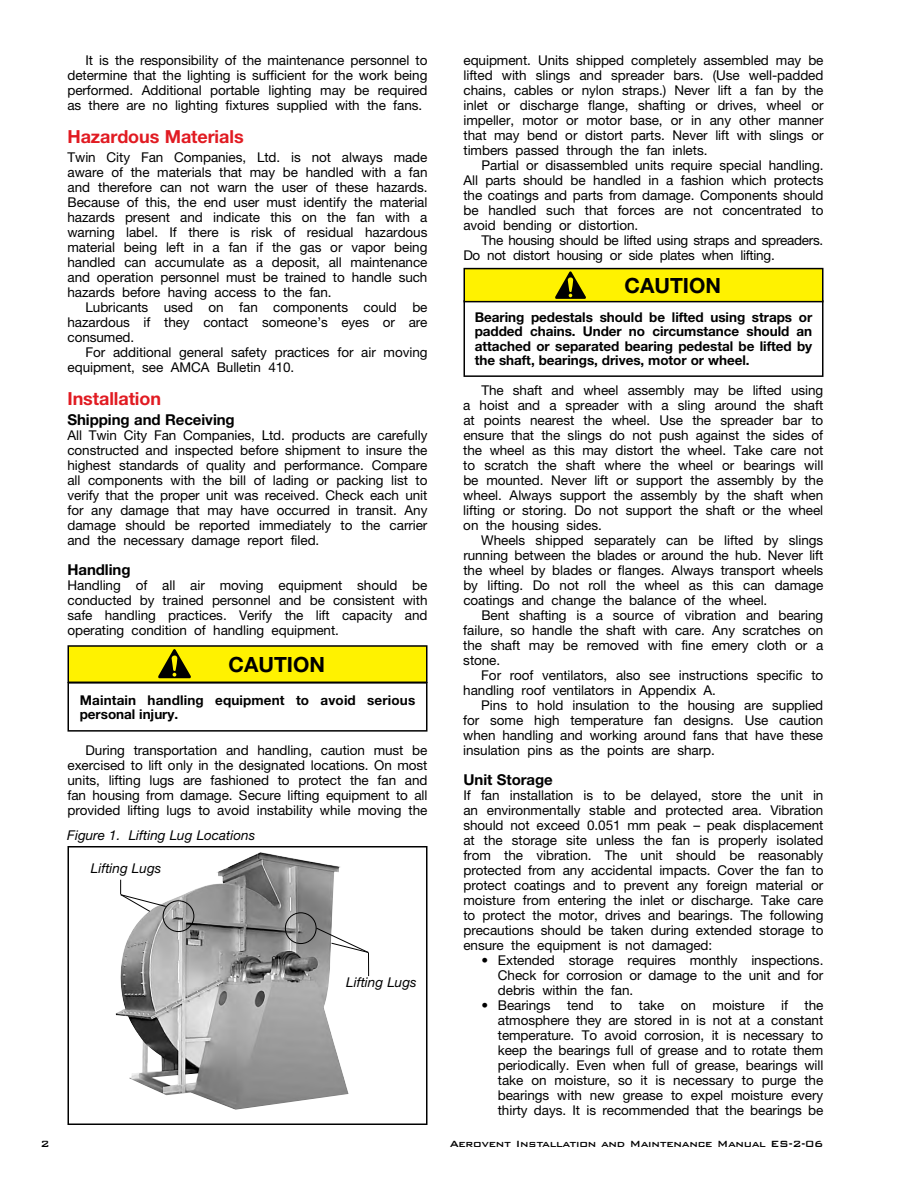
<style>
.page{position:relative;width:918px;height:1188px;background:#fff}
.page>*{position:absolute;margin:0;border:0;box-sizing:border-box;transform-origin:0 0}
.t1{font:700 21px "Helvetica Neue";color:#000}
.t2{font:700 18px "Helvetica Neue";letter-spacing:-.005em;color:#e11b22}
.t3{font:700 15px "Helvetica Neue";letter-spacing:-.005em;color:#000}
.t4{font:13.5px/15px "Helvetica Neue";letter-spacing:-.005em;color:#000;text-align:justify}
.t5{font:700 13.5px/14.2px "Helvetica Neue";letter-spacing:-.005em;color:#000}
.t6{font:italic 13.5px "Helvetica Neue";color:#000}
.t7{font:500 12px "Bank Gothic BT";letter-spacing:-.02em;color:#000}
</style>
<div class="page">
<img style="left:115px;top:852px;width:234px;height:258px">
<div style="left:68px;top:846px;width:360px;height:279px;border:2px solid #000"></div>
<div style="left:163px;top:900px;width:31px;height:32px;border:1px solid #000;border-radius:50%"></div>
<div style="left:285px;top:912px;width:32px;height:32px;border:1px solid #000;border-radius:50%"></div>
<svg style="left:120px;top:880px;width:47px;height:32px"></svg>
<svg style="left:316px;top:927px;width:53px;height:49px"></svg>
<div style="left:68px;top:682px;width:359px;height:50px;border:2px solid #000"></div>
<div style="left:68px;top:646px;width:359px;height:36px;background:#fff200"></div>
<div style="left:68px;top:645px;width:360px;height:38px;border:2px solid #000"></div>
<svg style="left:158px;top:649px;width:33px;height:29px"></svg>
<div style="left:464px;top:300px;width:360px;height:77px;border:2px solid #000"></div>
<div style="left:464px;top:269px;width:359px;height:33px;background:#fff200"></div>
<div style="left:464px;top:268px;width:360px;height:34px;border:2px solid #000"></div>
<svg style="left:555px;top:270px;width:32px;height:29px"></svg>
<p class="t4" style="left:67px;top:52px;width:362px;text-indent:18px">It is the responsibility of the maintenance personnel to determine that the lighting is sufficient for the work being performed. Additional portable lighting may be required as there are no lighting fixtures supplied with the fans.</p>
<h2 class="t2" style="left:68px;top:125px;width:178px">Hazardous Materials</h2>
<p class="t4" style="left:67px;top:150px;width:362px">Twin City Fan Companies, Ltd. is not always made aware of the materials that may be handled with a fan and therefore can not warn the user of these hazards.<br>Because of this, the end user must identify the material hazards present and indicate this on the fan with a warning label. If there is risk of residual hazardous material being left in a fan if the gas or vapor being handled can accumulate as a deposit, all maintenance and operation personnel must be trained to handle such hazards before having access to the fan.</p>
<p class="t4" style="left:68px;top:300px;width:362px;text-indent:18px">Lubricants used on fan components could be hazardous if they contact someone’s eyes or are consumed.</p>
<p class="t4" style="left:68px;top:345px;width:362px;text-indent:18px">For additional general safety practices for air moving equipment, see AMCA Bulletin 410.</p>
<h2 class="t2" style="left:68px;top:388px;width:95px">Installation</h2>
<p class="t3" style="left:68px;top:410px;width:169px">Shipping and Receiving</p>
<p class="t4" style="left:67px;top:427px;width:362px">All Twin City Fan Companies, Ltd. products are carefully constructed and inspected before shipment to insure the highest standards of quality and performance. Compare all components with the bill of lading or packing list to verify that the proper unit was received. Check each unit for any damage that may have occurred in transit. Any damage should be reported immediately to the carrier and the necessary damage report filed.</p>
<p class="t3" style="left:68px;top:560px;width:65px">Handling</p>
<p class="t4" style="left:68px;top:577px;width:362px">Handling of all air moving equipment should be conducted by trained personnel and be consistent with safe handling practices. Verify the lift capacity and operating condition of handling equipment.</p>
<h1 class="t1" style="left:229px;top:651px;width:98px">CAUTION</h1>
<p class="t5" style="left:80px;top:693px;width:337px">Maintain handling equipment to avoid serious personal injury.</p>
<p class="t4" style="left:68px;top:742px;width:362px;text-indent:18px">During transportation and handling, caution must be exercised to lift only in the designated locations. On most units, lifting lugs are fashioned to protect the fan and fan housing from damage. Secure lifting equipment to all provided lifting lugs to avoid instability while moving the</p>
<p class="t6" style="left:67px;top:827px;width:189px">Figure 1. Lifting Lug Locations</p>
<p class="t6" style="left:91px;top:860px;width:72px">Lifting Lugs</p>
<p class="t6" style="left:346px;top:974px;width:72px">Lifting Lugs</p>
<p class="t4" style="left:463px;top:52px;width:362px">equipment. Units shipped completely assembled may be lifted with slings and spreader bars. (Use well-padded chains, cables or nylon straps.) Never lift a fan by the inlet or discharge flange, shafting or drives, wheel or impeller, motor or motor base, or in any other manner that may bend or distort parts. Never lift with slings or timbers passed through the fan inlets.</p>
<p class="t4" style="left:463px;top:157px;width:362px;text-indent:18px">Partial or disassembled units require special handling.<br>All parts should be handled in a fashion which protects the coatings and parts from damage. Components should be handled such that forces are not concentrated to avoid bending or distortion.</p>
<p class="t4" style="left:463px;top:232px;width:362px;text-indent:18px">The housing should be lifted using straps and spreaders.<br>Do not distort housing or side plates when lifting.</p>
<h1 class="t1" style="left:625px;top:272px;width:98px">CAUTION</h1>
<p class="t5" style="left:475px;top:310px;width:339px;text-align:justify">Bearing pedestals should be lifted using straps or padded chains. Under no circumstance should an attached or separated bearing pedestal be lifted by the shaft, bearings, drives, motor or wheel.</p>
<p class="t4" style="left:463px;top:382px;width:362px;text-indent:18px">The shaft and wheel assembly may be lifted using a hoist and a spreader with a sling around the shaft at points nearest the wheel. Use the spreader bar to ensure that the slings do not push against the sides of the wheel as this may distort the wheel. Take care not to scratch the shaft where the wheel or bearings will be mounted. Never lift or support the assembly by the wheel. Always support the assembly by the shaft when lifting or storing. Do not support the shaft or the wheel on the housing sides.</p>
<p class="t4" style="left:463px;top:532px;width:362px;text-indent:18px">Wheels shipped separately can be lifted by slings running between the blades or around the hub. Never lift the wheel by blades or flanges. Always transport wheels by lifting. Do not roll the wheel as this can damage coatings and change the balance of the wheel.</p>
<p class="t4" style="left:463px;top:607px;width:362px;text-indent:18px">Bent shafting is a source of vibration and bearing failure, so handle the shaft with care. Any scratches on the shaft may be removed with fine emery cloth or a stone.</p>
<p class="t4" style="left:463px;top:667px;width:362px;text-indent:18px">For roof ventilators, also see instructions specific to handling roof ventilators in Appendix A.</p>
<p class="t4" style="left:463px;top:697px;width:362px;text-indent:18px">Pins to hold insulation to the housing are supplied for some high temperature fan designs. Use caution when handling and working around fans that have these insulation pins as the points are sharp.</p>
<p class="t3" style="left:464px;top:770px;width:91px">Unit Storage</p>
<p class="t4" style="left:463px;top:787px;width:362px">If fan installation is to be delayed, store the unit in an environmentally stable and protected area. Vibration should not exceed 0.051 mm peak – peak displacement at the storage site unless the fan is properly isolated from the vibration. The unit should be reasonably protected from any accidental impacts. Cover the fan to protect coatings and to prevent any foreign material or moisture from entering the inlet or discharge. Take care to protect the motor, drives and bearings. The following precautions should be taken during extended storage to ensure the equipment is not damaged:</p>
<p class="t4" style="left:498px;top:952px;width:327px;text-indent:-16px">• Extended storage requires monthly inspections.<br>Check for corrosion or damage to the unit and for debris within the fan.</p>
<p class="t4" style="left:498px;top:997px;width:327px;text-indent:-16px">• Bearings tend to take on moisture if the atmosphere they are stored in is not at a constant temperature. To avoid corrosion, it is necessary to keep the bearings full of grease and to rotate them periodically. Even when full of grease, bearings will take on moisture, so it is necessary to purge the bearings with new grease to expel moisture every thirty days. It is recommended that the bearings be</p>
<p class="t7" style="left:40px;top:1138px;width:11px">2</p>
<p class="t7" style="left:450px;top:1138px;width:375px">Aerovent Installation and Maintenance Manual ES-2-06</p>
</div>
